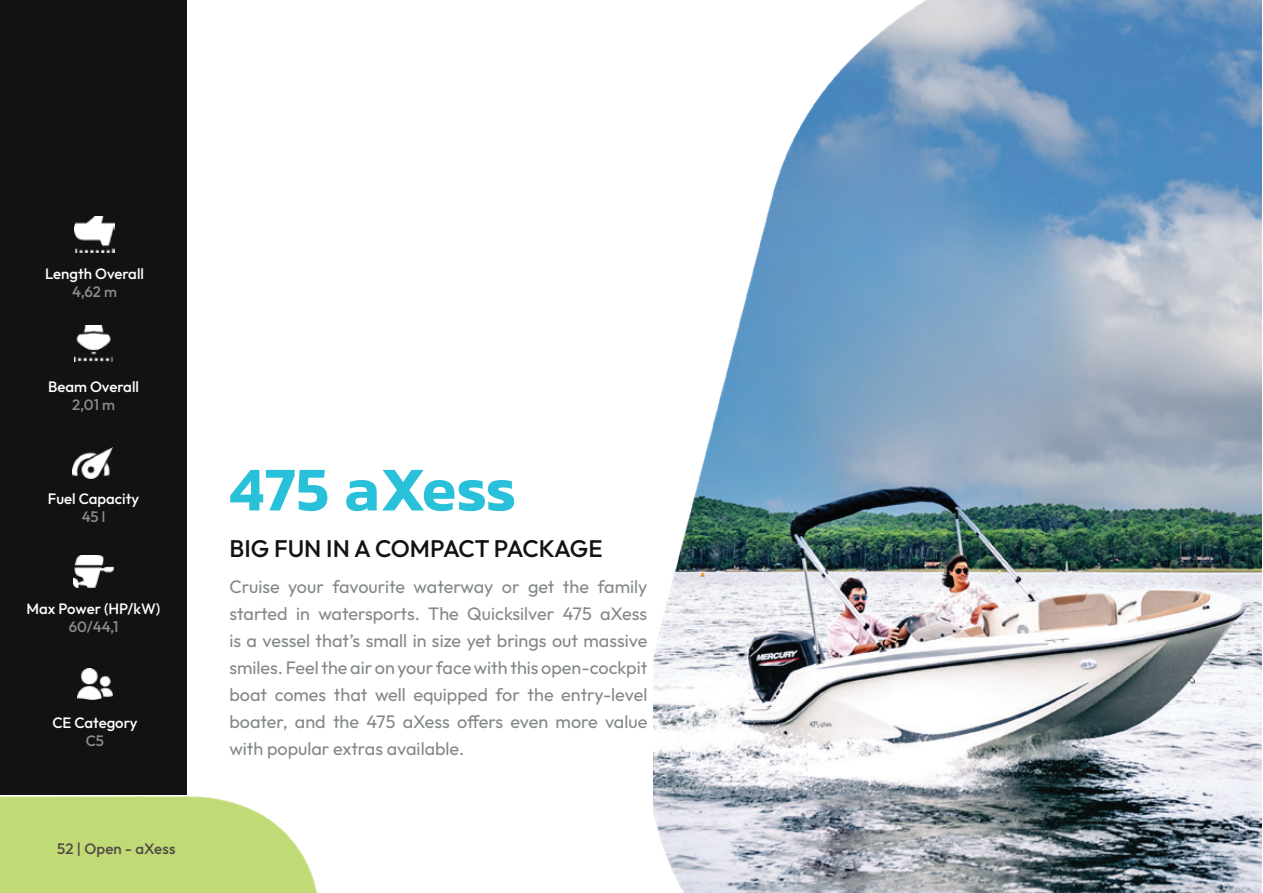
<style>
.page{position:relative;width:1263px;height:893px;background:#fff}
.page>*{position:absolute;margin:0;border:0;box-sizing:border-box;transform-origin:0 0}
.t1{font:600 63px "Kanit";letter-spacing:.005em;color:#29c0da}
.t2{font:100 24px "Outfit";color:#131112}
.t3{font:100 18px/27px "Outfit";color:#83888b;text-align:justify}
.t4{font:100 15px "Outfit";color:#fff}
.t5{font:100 15px "Outfit";color:#8c8b8b}
.t6{font:100 15px "Outfit";letter-spacing:.01em;color:#524a47}
</style>
<div class="page">
<img style="left:0;top:796px;width:317px;height:97px">
<div style="left:0;top:0;width:187px;height:795px;background:#131212"></div>
<img style="left:74px;top:555px;width:40px;height:32px">
<img style="left:77px;top:668px;width:35px;height:32px">
<img style="left:75px;top:325px;width:38px;height:37px">
<img style="left:75px;top:217px;width:40px;height:36px">
<img style="left:73px;top:448px;width:40px;height:30px">
<img style="left:654px;top:0;width:608px;height:893px">
<p class="t4" style="left:45px;top:265px;width:100px">Length Overall</p>
<p class="t5" style="left:72px;top:283px;width:46px">4,62 m</p>
<p class="t4" style="left:48px;top:378px;width:92px">Beam Overall</p>
<p class="t5" style="left:72px;top:396px;width:44px">2,01 m</p>
<p class="t4" style="left:48px;top:490px;width:93px">Fuel Capacity</p>
<p class="t5" style="left:82px;top:508px;width:25px">45 l</p>
<p class="t4" style="left:27px;top:600px;width:135px">Max Power (HP/kW)</p>
<p class="t5" style="left:69px;top:618px;width:51px">60/44,1</p>
<p class="t4" style="left:52px;top:714px;width:87px">CE Category</p>
<p class="t5" style="left:86px;top:732px;width:20px">C5</p>
<p class="t6" style="left:57px;top:840px;width:120px">52 | Open - aXess</p>
<h1 class="t1" style="left:229px;top:441px;width:288px">475 aXess</h1>
<h2 class="t2" style="left:229px;top:535px;width:375px">BIG FUN IN A COMPACT PACKAGE</h2>
<p class="t3" style="left:229px;top:573px;width:419px">Cruise your favourite waterway or get the family started in watersports. The Quicksilver 475 aXess is a vessel that’s small in size yet brings out massive smiles. Feel the air on your face with this open-cockpit boat comes that well equipped for the entry-level boater, and the 475 aXess offers even more value with popular extras available.</p>
</div>
